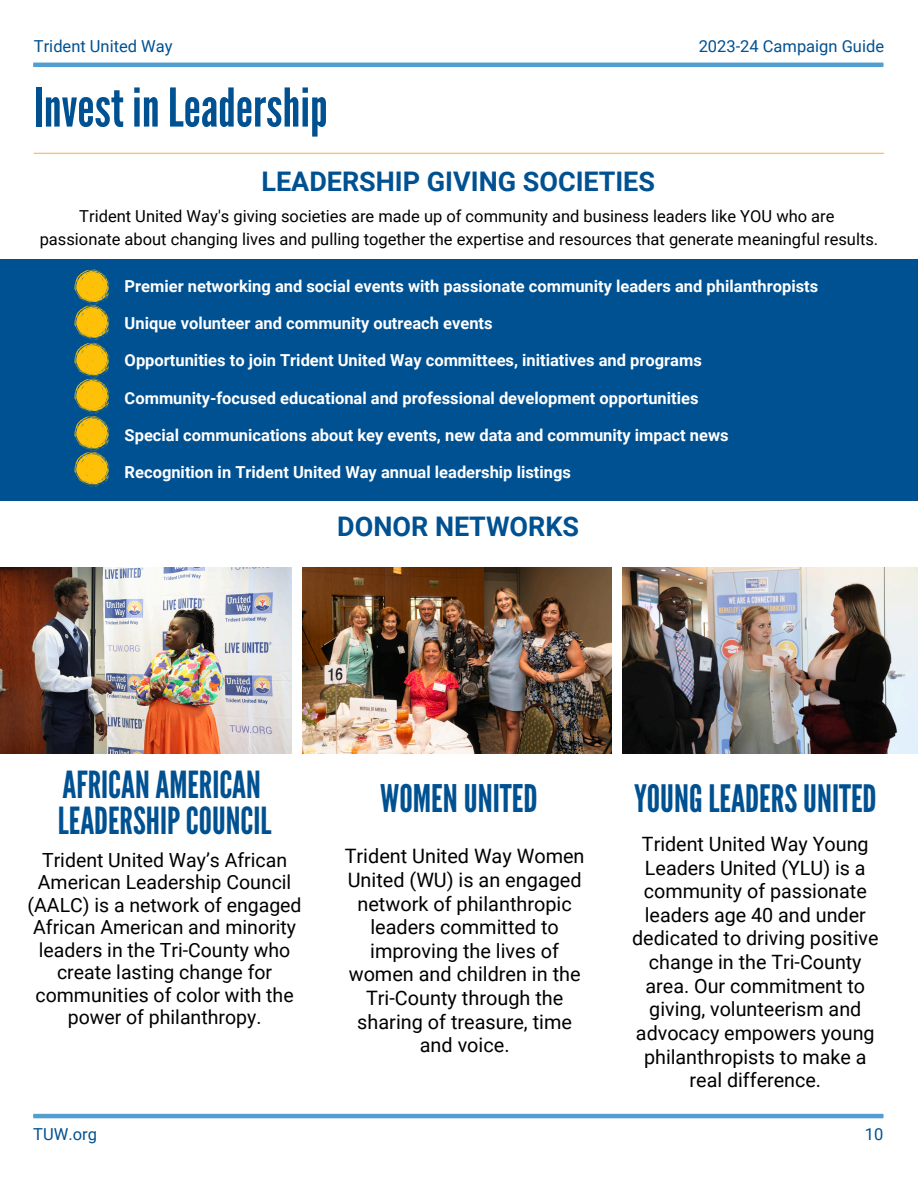
<style>
.page{position:relative;width:918px;height:1188px;background:#fff}
.page>*{position:absolute;margin:0;border:0;box-sizing:border-box;transform-origin:0 0}
.t1{font:53.25px "League Gothic";color:#005191}
.t2{font:37.95px "League Gothic";color:#005191}
.t3{font:37.8px "League Gothic";color:#005191}
.t4{font:37.35px/35.4px "League Gothic";color:#005191}
.t5{font:700 27px "Roboto";color:#005191}
.t6{font:19.8px/23.7px "Roboto";color:#000;text-align:center}
.t7{font:19.5px/22.5px "Roboto";color:#000;text-align:center}
.t8{font:700 16.5px "Roboto";color:#fff}
.t9{font:16.5px "Roboto";color:#000}
.t10{font:16.5px "Roboto";color:#005191}
</style>
<div class="page">
<hr style="left:34px;top:153px;width:850px;height:1px;background:#ffb351">
<div style="left:0;top:259px;width:918px;height:241px;background:#005191"></div>
<hr style="left:33px;top:63px;width:850px;height:4px;background:#539ed0">
<hr style="left:33px;top:1114px;width:850px;height:4px;background:#539ed0">
<img style="left:622px;top:567px;width:296px;height:187px">
<img style="left:302px;top:567px;width:309px;height:187px">
<img style="left:0;top:567px;width:291px;height:187px">
<svg style="left:75px;top:270px;width:34px;height:217px"></svg>
<p class="t10" style="left:34px;top:36px;width:140px">Trident United Way</p>
<p class="t10" style="left:699px;top:36px;width:187px">2023-24 Campaign Guide</p>
<p class="t1" style="left:34px;top:77px;width:296px">Invest inLeadership</p>
<p class="t5" style="left:261px;top:166px;width:395px">LEADERSHIP GIVING SOCIETIES</p>
<p class="t9" style="left:79px;top:207px;width:757px">Trident United Way's giving societies are made up of community and business leaders like YOU who are</p>
<p class="t9" style="left:40px;top:229px;width:840px">passionate about changing lives and pulling together the expertise and resources that generate meaningful results.</p>
<p class="t8" style="left:125px;top:277px;width:695px">Premier networking and social events with passionate community leaders and philanthropists</p>
<p class="t8" style="left:125px;top:314px;width:370px">Unique volunteer and community outreach events</p>
<p class="t8" style="left:125px;top:351px;width:579px">Opportunities to join Trident United Way committees, initiatives and programs</p>
<h1 class="t8" style="left:125px;top:388px;width:575px">Community-focused educational and professional development opportunities</h1>
<h1 class="t8" style="left:125px;top:425px;width:605px">Special communications about key events, new data and community impact news</h1>
<h3 class="t8" style="left:125px;top:463px;width:448px">Recognition in Trident United Way annual leadership listings</h3>
<h5 class="t5" style="left:337px;top:511px;width:243px">DONOR NETWORKS</h5>
<p class="t4" style="left:58px;top:768px;width:215px">AFRICANAMERICAN<br>LEADERSHIPCOUNCIL</p>
<h5 class="t7" style="left:28px;top:849px;width:276px">Trident United Way’s African<br>American Leadership Council (AALC) is a network of engaged<br>African American and minority leaders in the Tri-County who create lasting change for communities of color with the power of philanthropy.</h5>
<p class="t2" style="left:380px;top:777px;width:159px">WOMENUNITED</p>
<h3 class="t6" style="left:345px;top:845px;width:241px">Trident United Way Women<br>United (WU) is an engaged network of philanthropic leaders committed to improving the lives of women and children in the<br>Tri-County through the sharing of treasure, time and voice.</h3>
<h2 class="t3" style="left:634px;top:777px;width:244px">YOUNGLEADERSUNITED</h2>
<h4 class="t6" style="left:632px;top:832px;width:248px">Trident United Way Young<br>Leaders United (YLU) is a community of passionate leaders age 40 and under dedicated to driving positive change in the Tri-County area. Our commitment to giving, volunteerism and advocacy empowers young philanthropists to make a real difference.</h4>
<p class="t10" style="left:33px;top:1125px;width:65px">TUW.org</p>
<p class="t10" style="left:865px;top:1125px;width:20px">10</p>
</div>
